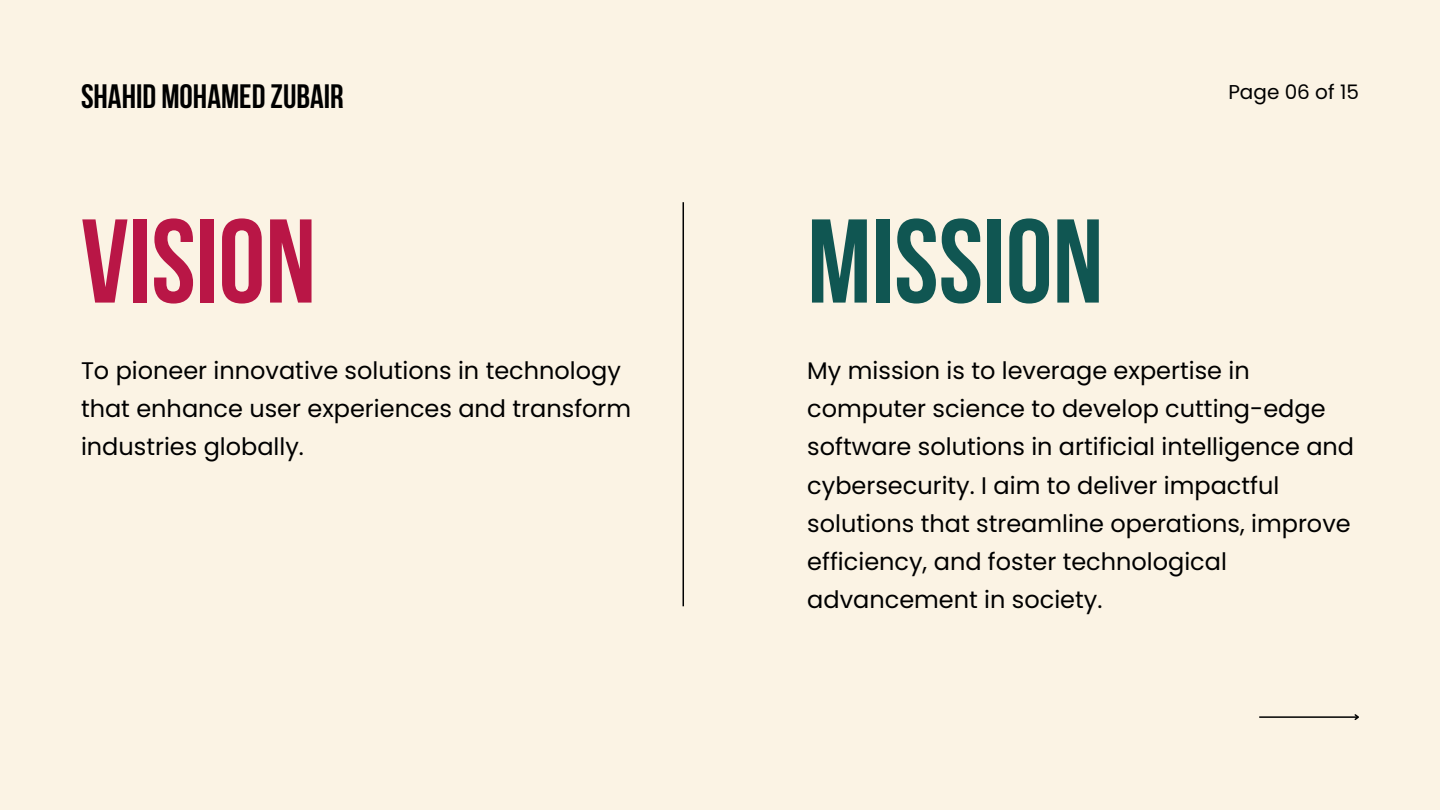
<style>
.page{position:relative;width:1440px;height:810px;background:#fbf3e4}
.page>*{position:absolute;margin:0;border:0;box-sizing:border-box;transform-origin:0 0}
.t1{font:700 118.8px "Bebas Neue";color:#105652}
.t2{font:700 118.8px "Bebas Neue";color:#b91646}
.t3{font:700 33.7px "Bebas Neue";color:#000}
.t4{font:24px/38.2px "Poppins";color:#000}
.t5{font:20px "Poppins";color:#000}
</style>
<div class="page">
<hr style="left:1259px;top:716px;width:99px;height:2px;background:#000">
<svg style="left:1353px;top:714px;width:6px;height:6px"></svg>
<hr style="left:683px;top:202px;width:1px;height:404px;background:#000">
<h3 class="t3" style="left:81px;top:83px;width:264px">SHAHID MOHAMED ZUBAIR</h3>
<p class="t2" style="left:81px;top:213px;width:237px">VISION</p>
<h1 class="t1" style="left:807px;top:213px;width:298px">MISSION</h1>
<h2 class="t5" style="left:1228px;top:78px;width:132px">Page 06 of 15</h2>
<h3 class="t4" style="left:81px;top:351px;width:552px">To pioneer innovative solutions in technology that enhance user experiences and transform industries globally.</h3>
<h1 class="t4" style="left:807px;top:351px;width:548px">My mission is to leverage expertise in computer science to develop cutting-edge software solutions in artificial intelligence and cybersecurity. I aim to deliver impactful solutions that streamline operations, improve efficiency, and foster technological advancement in society.</h1>
</div>
